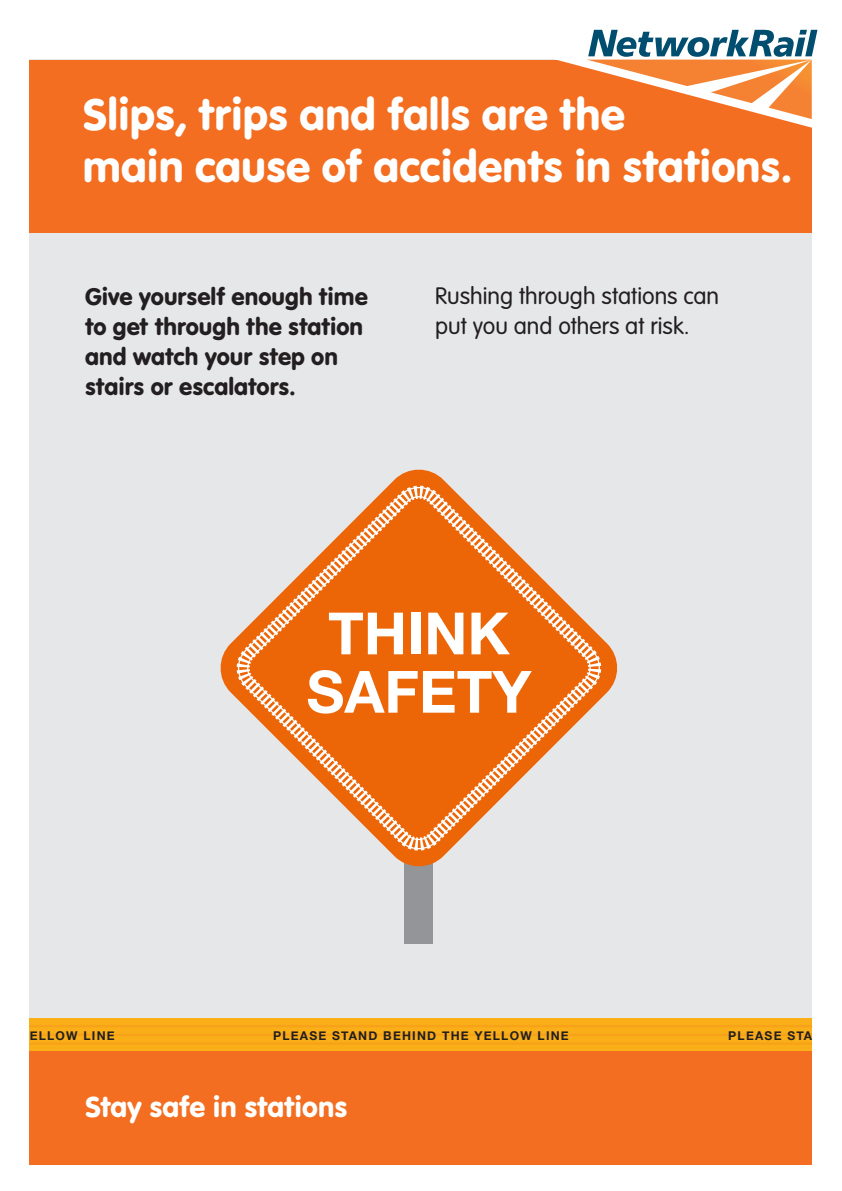
<style>
.page{position:relative;width:842px;height:1191px;background:#fff}
.page>*{position:absolute;margin:0;border:0;box-sizing:border-box;transform-origin:0 0}
.t1{font:700 58.3px/58.3px "Helvetica Neue";color:#fff;text-align:center}
.t2{font:46px/52px "VAG Rundschrift D";color:#fff}
.t3{font:30px "VAG Rundschrift D";letter-spacing:-.005em;color:#fff}
.t4{font:25px/30px "VAG Rundschrift D";color:#231f20}
.t5{font:300 25px/30px "VAG Rundschrift D";color:#231f20}
.t6{font:700 12.1px "Helvetica Neue";letter-spacing:.1em;color:#231f20}
</style>
<div class="page">
<div style="left:30px;top:60px;width:782px;height:963px;background:#e6e7e9"></div>
<div style="left:30px;top:1051px;width:782px;height:113px;background:#f36e21"></div>
<div style="left:30px;top:60px;width:782px;height:172px;background:#f36e21"></div>
<div style="left:30px;top:1018px;width:782px;height:33px;background:#faaf18"></div>
<hr style="left:30px;top:1025px;width:782px;height:2px;background:#f36e21">
<hr style="left:30px;top:1033px;width:782px;height:3px;background:#f36e21">
<hr style="left:30px;top:1042px;width:782px;height:2px;background:#f36e21">
<div style="left:405px;top:806px;width:28px;height:137px;background:#939598"></div>
<svg style="left:220px;top:469px;width:397px;height:397px"></svg>
<svg style="left:237px;top:486px;width:364px;height:364px"></svg>
<svg style="left:551px;top:30px;width:266px;height:98px"></svg>
<p class="t2" style="left:83px;top:88px;width:711px">Slips, trips and falls are the<br>main cause of accidents in stations.</p>
<p class="t4" style="left:85px;top:281px;width:284px">Give yourself enough time to get through the station and watch your step on stairs or escalators.</p>
<p class="t5" style="left:435px;top:282px;width:285px">Rushing through stations can put you and others at risk.</p>
<p class="t1" style="left:306px;top:606px;width:226px">THINK<br>SAFETY</p>
<p class="t6" style="left:30px;top:1025px;width:87px">ELLOW LINE</p>
<p class="t6" style="left:273px;top:1025px;width:297px">PLEASE STAND BEHIND THE YELLOW LINE</p>
<p class="t6" style="left:728px;top:1025px;width:85px">PLEASE STA</p>
<p class="t3" style="left:85px;top:1089px;width:264px">Stay safe in stations</p>
</div>
